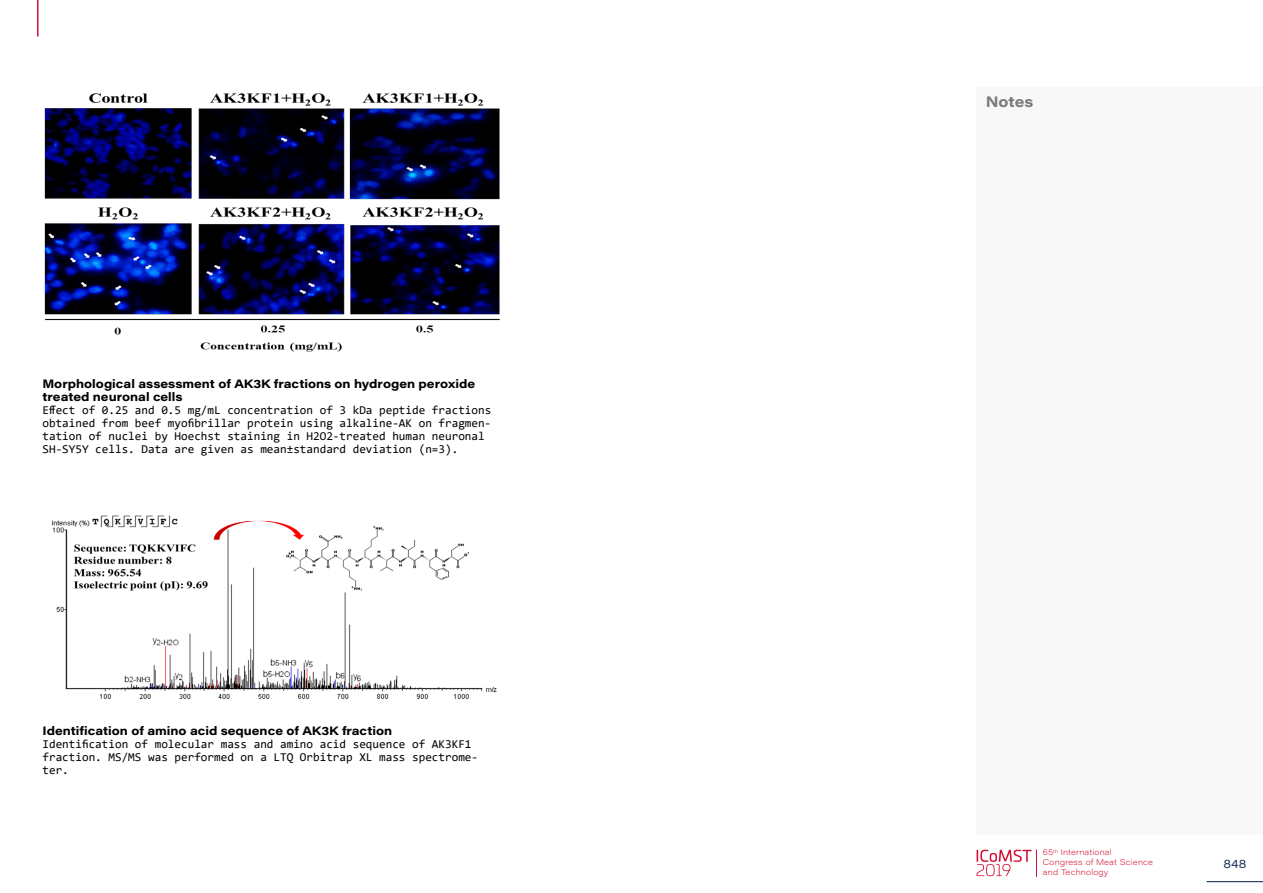
<style>
.page{position:relative;width:1263px;height:893px;background:#fff}
.page>*{position:absolute;margin:0;border:0;box-sizing:border-box;transform-origin:0 0}
.t1{font:700 15px "Acumin Pro Wide";letter-spacing:-.005em;color:#7c7b7b}
.t2{font:12px/12.9px "Consolas";color:#000}
.t3{font:700 12px/12.9px "Acumin Pro Wide";color:#000}
.t4{font:12px "Acumin Pro Wide";color:#1d3661}
.t5{font:200 8.25px/9.9px "Acumin Pro Wide";letter-spacing:.02em;color:#d21035}
</style>
<div class="page">
<div style="left:976px;top:87px;width:287px;height:747px;background:#f8f8f8"></div>
<svg style="left:976px;top:850px;width:61px;height:26px"></svg>
<hr style="left:1206px;top:881px;width:57px;height:1px;background:#1d3661">
<hr style="left:37px;top:0;width:1px;height:37px;background:#d21035">
<img style="left:44px;top:93px;width:456px;height:259px">
<img style="left:52px;top:515px;width:445px;height:185px">
<p class="t3" style="left:43px;top:376px;width:434px">Morphological assessment of AK3K fractions on hydrogen peroxide treated neuronal cells</p>
<p class="t2" style="left:43px;top:403px;width:450px">Effect of 0.25 and 0.5 mg/mL concentration of 3 kDa peptide fractions obtained from beef myofibrillar protein using alkaline-AK on fragmen&shy;tation of nuclei by Hoechst staining in H2O2-treated human neuronal SH-SY5Y cells. Data are given as mean±standard deviation (n=3).</p>
<p class="t3" style="left:43px;top:724px;width:351px">Identification of amino acid sequence of AK3K fraction</p>
<p class="t2" style="left:43px;top:737px;width:437px">Identification of molecular mass and amino acid sequence of AK3KF1 fraction. MS/MS was performed on a LTQ Orbitrap XL mass spectrome&shy;ter.</p>
<p class="t1" style="left:986px;top:91px;width:49px">Notes</p>
<p class="t5" style="left:1043px;top:847px;width:112px">65<sup>th</sup> International<br>Congress of Meat Science and Technology</p>
<p class="t4" style="left:1223px;top:855px;width:25px">848</p>
</div>
